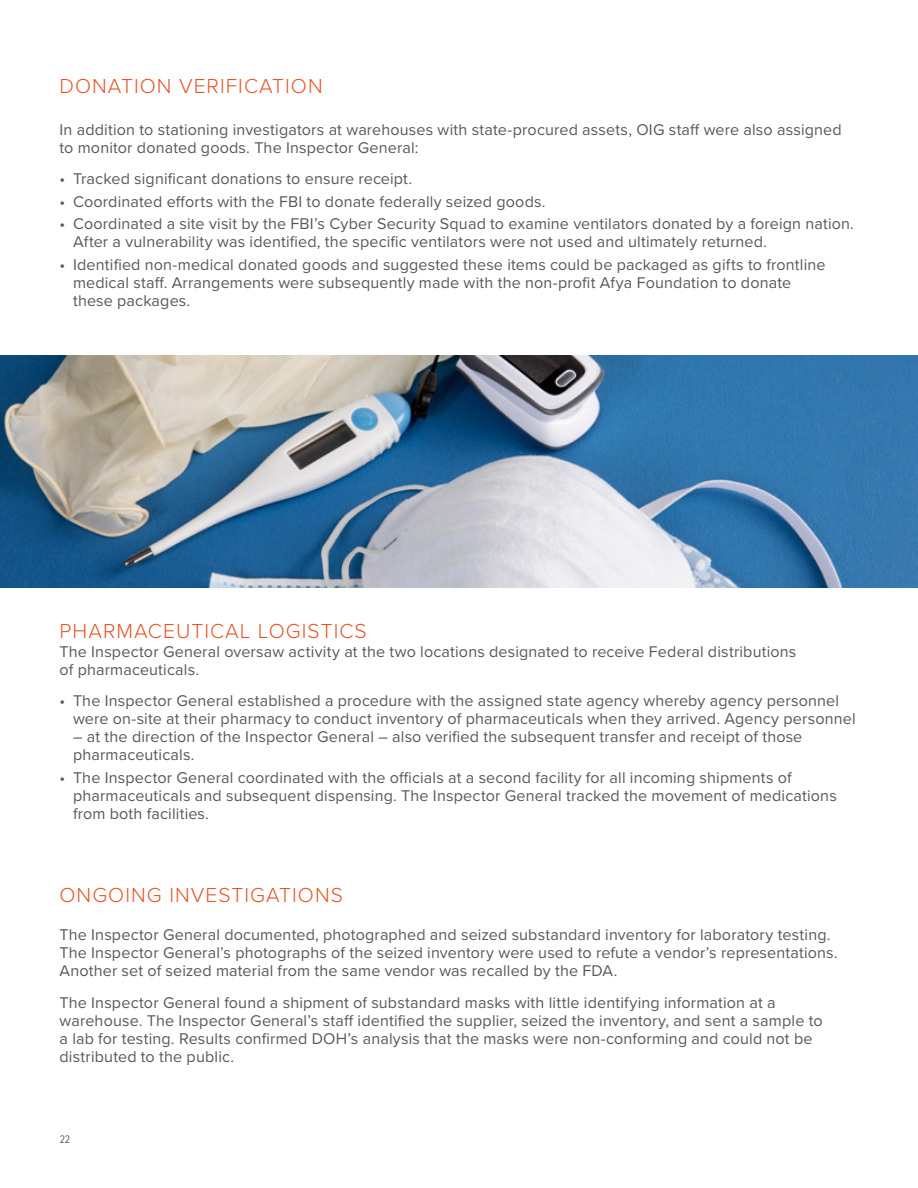
<style>
.page{position:relative;width:918px;height:1188px;background:#fff}
.page>*{position:absolute;margin:0;border:0;box-sizing:border-box;transform-origin:0 0}
.t1{font:300 21px "Proxima Nova";letter-spacing:.05em;color:#e65525}
.Body_Copy{font:16.2px/18px "Proxima Nova";letter-spacing:.01em;color:#58595b}
.t2{font:300 11.25px "Proxima Nova Cond";color:#333132}
</style>
<div class="page">
<img style="left:0;top:355px;width:918px;height:232px">
<h2 class="t1" style="left:60px;top:70px;width:265px">DONATION VERIFICATION</h2>
<p class="Body_Copy" style="left:60px;top:120px;width:784px">In addition to stationing investigators at warehouses with state-procured assets, OIG staff were also assigned to monitor donated goods. The Inspector General:</p>
<p class="Body_Copy" style="left:60px;top:169px;width:354px">• Tracked significant donations to ensure receipt.</p>
<p class="Body_Copy" style="left:60px;top:192px;width:487px">• Coordinated efforts with the FBI to donate federally seized goods.</p>
<p class="Body_Copy" style="left:73px;top:214px;width:782px;text-indent:-14px">• Coordinated a site visit by the FBI’s Cyber Security Squad to examine ventilators donated by a foreign nation.<br>After a vulnerability was identified, the specific ventilators were not used and ultimately returned.</p>
<p class="Body_Copy" style="left:73px;top:255px;width:754px;text-indent:-14px">• Identified non-medical donated goods and suggested these items could be packaged as gifts to frontline medical staff. Arrangements were subsequently made with the non-profit Afya Foundation to donate these packages.</p>
<p class="t1" style="left:60px;top:615px;width:309px">PHARMACEUTICAL LOGISTICS</p>
<p class="Body_Copy" style="left:60px;top:642px;width:738px">The Inspector General oversaw activity at the two locations designated to receive Federal distributions of pharmaceuticals.</p>
<p class="Body_Copy" style="left:73px;top:691px;width:784px;text-indent:-14px">• The Inspector General established a procedure with the assigned state agency whereby agency personnel were on-site at their pharmacy to conduct inventory of pharmaceuticals when they arrived. Agency personnel</p>
<p class="Body_Copy" style="left:73px;top:727px;width:731px">– at the direction of the Inspector General – also verified the subsequent transfer and receipt of those pharmaceuticals.</p>
<p class="Body_Copy" style="left:73px;top:768px;width:765px;text-indent:-14px">• The Inspector General coordinated with the officials at a second facility for all incoming shipments of pharmaceuticals and subsequent dispensing. The Inspector General tracked the movement of medications from both facilities.</p>
<h2 class="t1" style="left:60px;top:880px;width:285px">ONGOING INVESTIGATIONS</h2>
<p class="Body_Copy" style="left:60px;top:925px;width:780px">The Inspector General documented, photographed and seized substandard inventory for laboratory testing.<br>The Inspector General’s photographs of the seized inventory were used to refute a vendor’s representations.<br>Another set of seized material from the same vendor was recalled by the FDA.</p>
<p class="Body_Copy" style="left:60px;top:993px;width:765px">The Inspector General found a shipment of substandard masks with little identifying information at a warehouse. The Inspector General’s staff identified the supplier, seized the inventory, and sent a sample to a lab for testing. Results confirmed DOH’s analysis that the masks were non-conforming and could not be distributed to the public.</p>
<p class="t2" style="left:60px;top:1131px;width:12px">22</p>
</div>
